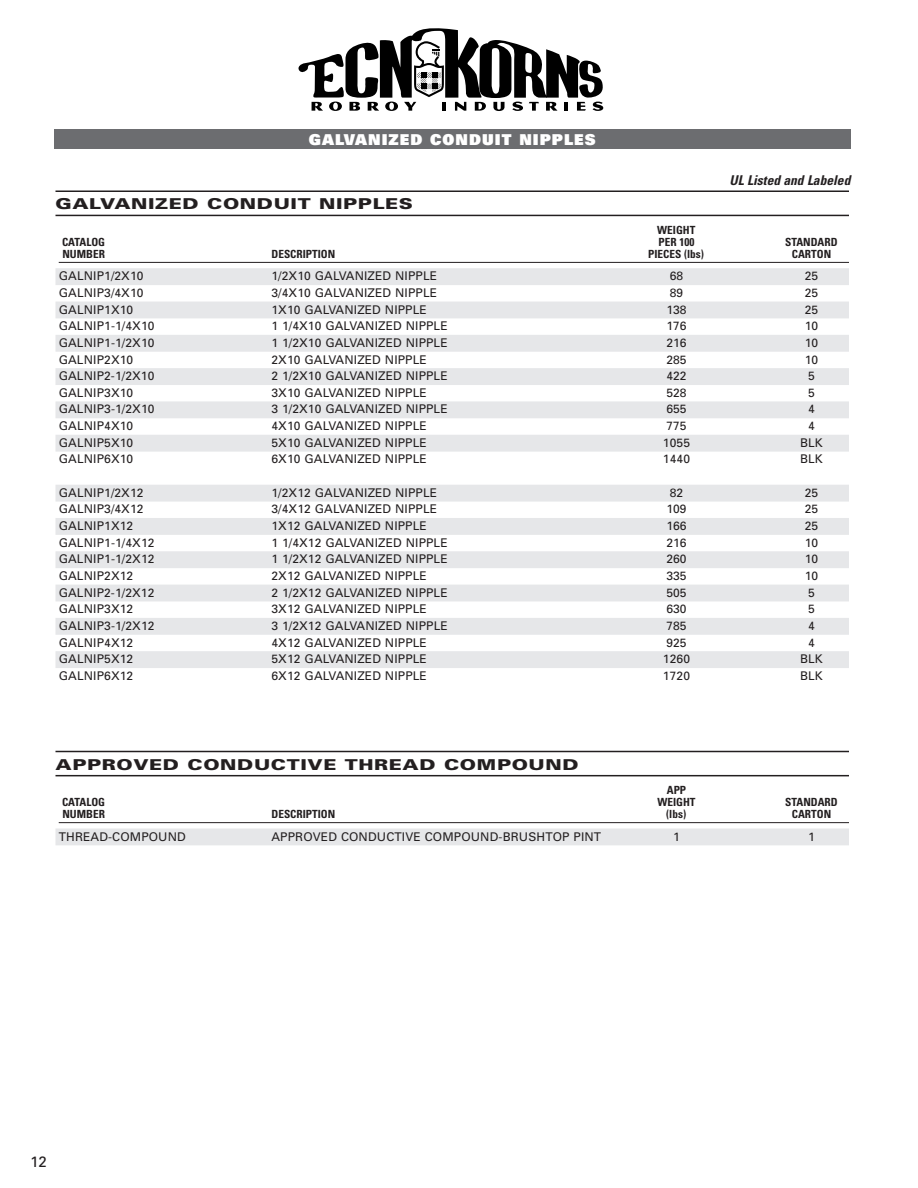
<style>
.page{position:relative;width:918px;height:1188px;background:#fff}
.page>*{position:absolute;margin:0;border:0;box-sizing:border-box;transform-origin:0 0}
.t1{font:900 15px "Univers";letter-spacing:.035em;color:#231f20;scale:1.3 1}
.t2{font:900 15px "Univers";letter-spacing:.07em;color:#fff}
.t3{font:15px "Univers";color:#231f20}
.t4{font:italic 700 condensed 13.5px "Univers";color:#231f20}
.t5{font:12px "Univers";letter-spacing:.01em;color:#231f20}
.t6{font:700 condensed 11.25px "Univers";color:#231f20}
</style>
<div class="page">
<svg style="left:298px;top:28px;width:305px;height:83px"></svg>
<div style="left:54px;top:130px;width:796px;height:19px;background:#6c6d70"></div>
<div style="left:56px;top:268px;width:793px;height:17px;background:#e6e7e9"></div>
<div style="left:56px;top:302px;width:793px;height:16px;background:#e6e7e9"></div>
<div style="left:56px;top:335px;width:793px;height:17px;background:#e6e7e9"></div>
<div style="left:56px;top:368px;width:793px;height:17px;background:#e6e7e9"></div>
<div style="left:56px;top:401px;width:793px;height:17px;background:#e6e7e9"></div>
<div style="left:56px;top:435px;width:793px;height:17px;background:#e6e7e9"></div>
<div style="left:56px;top:485px;width:793px;height:17px;background:#e6e7e9"></div>
<div style="left:56px;top:518px;width:793px;height:17px;background:#e6e7e9"></div>
<div style="left:56px;top:551px;width:793px;height:17px;background:#e6e7e9"></div>
<div style="left:56px;top:585px;width:793px;height:16px;background:#e6e7e9"></div>
<div style="left:56px;top:618px;width:793px;height:17px;background:#e6e7e9"></div>
<div style="left:56px;top:651px;width:793px;height:17px;background:#e6e7e9"></div>
<hr style="left:56px;top:190px;width:793px;height:2px;background:#231f20">
<hr style="left:56px;top:215px;width:793px;height:1px;background:#231f20">
<hr style="left:59px;top:262px;width:790px;height:1px;background:#231f20">
<div style="left:56px;top:828px;width:793px;height:17px;background:#e6e7e9"></div>
<hr style="left:56px;top:751px;width:793px;height:1px;background:#231f20">
<hr style="left:56px;top:775px;width:793px;height:1px;background:#231f20">
<hr style="left:59px;top:822px;width:790px;height:1px;background:#231f20">
<p class="t2" style="left:309px;top:134px;width:288px">GALVANIZED CONDUIT NIPPLES</p>
<p class="t1" style="left:55px;top:198px;width:276px">GALVANIZED CONDUIT NIPPLES</p>
<p class="t6" style="left:657px;top:226px;width:40px">WEIGHT</p>
<p class="t4" style="left:730px;top:175px;width:122px">UL Listed and Labeled</p>
<p class="t6" style="left:62px;top:238px;width:45px">CATALOG</p>
<p class="t6" style="left:659px;top:238px;width:37px">PER 100</p>
<p class="t6" style="left:785px;top:238px;width:54px">STANDARD</p>
<p class="t6" style="left:62px;top:250px;width:44px">NUMBER</p>
<p class="t6" style="left:272px;top:250px;width:65px">DESCRIPTION</p>
<p class="t6" style="left:648px;top:250px;width:57px">PIECES (lbs)</p>
<p class="t6" style="left:792px;top:250px;width:41px">CARTON</p>
<p class="t5" style="left:59px;top:272px;width:86px">GALNIP1/2X10</p>
<p class="t5" style="left:272px;top:272px;width:167px">1/2X10 GALVANIZED NIPPLE</p>
<p class="t5" style="left:670px;top:272px;width:15px">68</p>
<p class="t5" style="left:805px;top:272px;width:15px">25</p>
<p class="t5" style="left:59px;top:288px;width:86px">GALNIP3/4X10</p>
<p class="t5" style="left:272px;top:288px;width:167px">3/4X10 GALVANIZED NIPPLE</p>
<p class="t5" style="left:670px;top:288px;width:15px">89</p>
<p class="t5" style="left:805px;top:288px;width:15px">25</p>
<p class="t5" style="left:59px;top:305px;width:76px">GALNIP1X10</p>
<p class="t5" style="left:272px;top:305px;width:157px">1X10 GALVANIZED NIPPLE</p>
<p class="t5" style="left:666px;top:305px;width:22px">138</p>
<p class="t5" style="left:805px;top:305px;width:15px">25</p>
<p class="t5" style="left:59px;top:322px;width:97px">GALNIP1-1/4X10</p>
<p class="t5" style="left:271px;top:322px;width:178px">1 1/4X10 GALVANIZED NIPPLE</p>
<p class="t5" style="left:666px;top:322px;width:22px">176</p>
<p class="t5" style="left:805px;top:322px;width:15px">10</p>
<p class="t5" style="left:59px;top:338px;width:97px">GALNIP1-1/2X10</p>
<p class="t5" style="left:271px;top:338px;width:178px">1 1/2X10 GALVANIZED NIPPLE</p>
<p class="t5" style="left:666px;top:338px;width:22px">216</p>
<p class="t5" style="left:805px;top:338px;width:15px">10</p>
<p class="t5" style="left:59px;top:355px;width:76px">GALNIP2X10</p>
<p class="t5" style="left:271px;top:355px;width:157px">2X10 GALVANIZED NIPPLE</p>
<p class="t5" style="left:666px;top:355px;width:22px">285</p>
<p class="t5" style="left:805px;top:355px;width:15px">10</p>
<p class="t5" style="left:59px;top:371px;width:97px">GALNIP2-1/2X10</p>
<p class="t5" style="left:271px;top:371px;width:178px">2 1/2X10 GALVANIZED NIPPLE</p>
<p class="t5" style="left:666px;top:371px;width:22px">422</p>
<p class="t5" style="left:808px;top:371px;width:8px">5</p>
<p class="t5" style="left:59px;top:388px;width:76px">GALNIP3X10</p>
<p class="t5" style="left:271px;top:388px;width:157px">3X10 GALVANIZED NIPPLE</p>
<p class="t5" style="left:666px;top:388px;width:22px">528</p>
<p class="t5" style="left:808px;top:388px;width:8px">5</p>
<p class="t5" style="left:59px;top:405px;width:97px">GALNIP3-1/2X10</p>
<p class="t5" style="left:271px;top:405px;width:178px">3 1/2X10 GALVANIZED NIPPLE</p>
<p class="t5" style="left:666px;top:405px;width:22px">655</p>
<p class="t5" style="left:808px;top:405px;width:8px">4</p>
<p class="t5" style="left:59px;top:421px;width:76px">GALNIP4X10</p>
<p class="t5" style="left:272px;top:421px;width:157px">4X10 GALVANIZED NIPPLE</p>
<p class="t5" style="left:666px;top:421px;width:22px">775</p>
<p class="t5" style="left:808px;top:421px;width:8px">4</p>
<p class="t5" style="left:59px;top:438px;width:76px">GALNIP5X10</p>
<p class="t5" style="left:272px;top:438px;width:157px">5X10 GALVANIZED NIPPLE</p>
<p class="t5" style="left:663px;top:438px;width:29px">1055</p>
<p class="t5" style="left:800px;top:438px;width:24px">BLK</p>
<p class="t5" style="left:59px;top:455px;width:76px">GALNIP6X10</p>
<p class="t5" style="left:272px;top:455px;width:157px">6X10 GALVANIZED NIPPLE</p>
<p class="t5" style="left:663px;top:455px;width:29px">1440</p>
<p class="t5" style="left:800px;top:455px;width:24px">BLK</p>
<p class="t5" style="left:59px;top:488px;width:86px">GALNIP1/2X12</p>
<p class="t5" style="left:272px;top:488px;width:167px">1/2X12 GALVANIZED NIPPLE</p>
<p class="t5" style="left:670px;top:488px;width:15px">82</p>
<p class="t5" style="left:805px;top:488px;width:15px">25</p>
<p class="t5" style="left:59px;top:505px;width:86px">GALNIP3/4X12</p>
<p class="t5" style="left:272px;top:505px;width:167px">3/4X12 GALVANIZED NIPPLE</p>
<p class="t5" style="left:666px;top:505px;width:22px">109</p>
<p class="t5" style="left:805px;top:505px;width:15px">25</p>
<p class="t5" style="left:59px;top:521px;width:76px">GALNIP1X12</p>
<p class="t5" style="left:272px;top:521px;width:157px">1X12 GALVANIZED NIPPLE</p>
<p class="t5" style="left:666px;top:521px;width:22px">166</p>
<p class="t5" style="left:805px;top:521px;width:15px">25</p>
<p class="t5" style="left:59px;top:538px;width:97px">GALNIP1-1/4X12</p>
<p class="t5" style="left:271px;top:538px;width:178px">1 1/4X12 GALVANIZED NIPPLE</p>
<p class="t5" style="left:666px;top:538px;width:22px">216</p>
<p class="t5" style="left:805px;top:538px;width:15px">10</p>
<p class="t5" style="left:59px;top:555px;width:97px">GALNIP1-1/2X12</p>
<p class="t5" style="left:271px;top:555px;width:178px">1 1/2X12 GALVANIZED NIPPLE</p>
<p class="t5" style="left:666px;top:555px;width:22px">260</p>
<p class="t5" style="left:805px;top:555px;width:15px">10</p>
<p class="t5" style="left:59px;top:571px;width:76px">GALNIP2X12</p>
<p class="t5" style="left:271px;top:571px;width:157px">2X12 GALVANIZED NIPPLE</p>
<p class="t5" style="left:666px;top:571px;width:22px">335</p>
<p class="t5" style="left:805px;top:571px;width:15px">10</p>
<p class="t5" style="left:59px;top:588px;width:97px">GALNIP2-1/2X12</p>
<p class="t5" style="left:271px;top:588px;width:178px">2 1/2X12 GALVANIZED NIPPLE</p>
<p class="t5" style="left:666px;top:588px;width:22px">505</p>
<p class="t5" style="left:808px;top:588px;width:8px">5</p>
<p class="t5" style="left:59px;top:605px;width:76px">GALNIP3X12</p>
<p class="t5" style="left:272px;top:605px;width:157px">3X12 GALVANIZED NIPPLE</p>
<p class="t5" style="left:666px;top:605px;width:22px">630</p>
<p class="t5" style="left:808px;top:605px;width:8px">5</p>
<p class="t5" style="left:59px;top:621px;width:97px">GALNIP3-1/2X12</p>
<p class="t5" style="left:272px;top:621px;width:178px">3 1/2X12 GALVANIZED NIPPLE</p>
<p class="t5" style="left:666px;top:621px;width:22px">785</p>
<p class="t5" style="left:808px;top:621px;width:8px">4</p>
<p class="t5" style="left:59px;top:638px;width:76px">GALNIP4X12</p>
<p class="t5" style="left:272px;top:638px;width:157px">4X12 GALVANIZED NIPPLE</p>
<p class="t5" style="left:666px;top:638px;width:22px">925</p>
<p class="t5" style="left:808px;top:638px;width:8px">4</p>
<p class="t5" style="left:59px;top:655px;width:76px">GALNIP5X12</p>
<p class="t5" style="left:272px;top:655px;width:157px">5X12 GALVANIZED NIPPLE</p>
<p class="t5" style="left:663px;top:655px;width:29px">1260</p>
<p class="t5" style="left:800px;top:655px;width:24px">BLK</p>
<p class="t5" style="left:59px;top:671px;width:76px">GALNIP6X12</p>
<p class="t5" style="left:272px;top:671px;width:157px">6X12 GALVANIZED NIPPLE</p>
<p class="t5" style="left:663px;top:671px;width:29px">1720</p>
<p class="t5" style="left:800px;top:671px;width:24px">BLK</p>
<p class="t1" style="left:55px;top:759px;width:404px">APPROVED CONDUCTIVE THREAD COMPOUND</p>
<p class="t6" style="left:667px;top:786px;width:21px">APP</p>
<p class="t6" style="left:62px;top:798px;width:45px">CATALOG</p>
<p class="t6" style="left:657px;top:798px;width:40px">WEIGHT</p>
<p class="t6" style="left:785px;top:798px;width:54px">STANDARD</p>
<p class="t6" style="left:62px;top:810px;width:44px">NUMBER</p>
<p class="t6" style="left:272px;top:810px;width:65px">DESCRIPTION</p>
<p class="t6" style="left:666px;top:810px;width:22px">(lbs)</p>
<p class="t6" style="left:792px;top:810px;width:41px">CARTON</p>
<p class="t5" style="left:59px;top:832px;width:129px">THREAD-COMPOUND</p>
<p class="t5" style="left:272px;top:832px;width:331px">APPROVED CONDUCTIVE COMPOUND-BRUSHTOP PINT</p>
<p class="t5" style="left:673px;top:832px;width:8px">1</p>
<p class="t5" style="left:808px;top:832px;width:8px">1</p>
<p class="t3" style="left:30px;top:1156px;width:18px">12</p>
</div>
